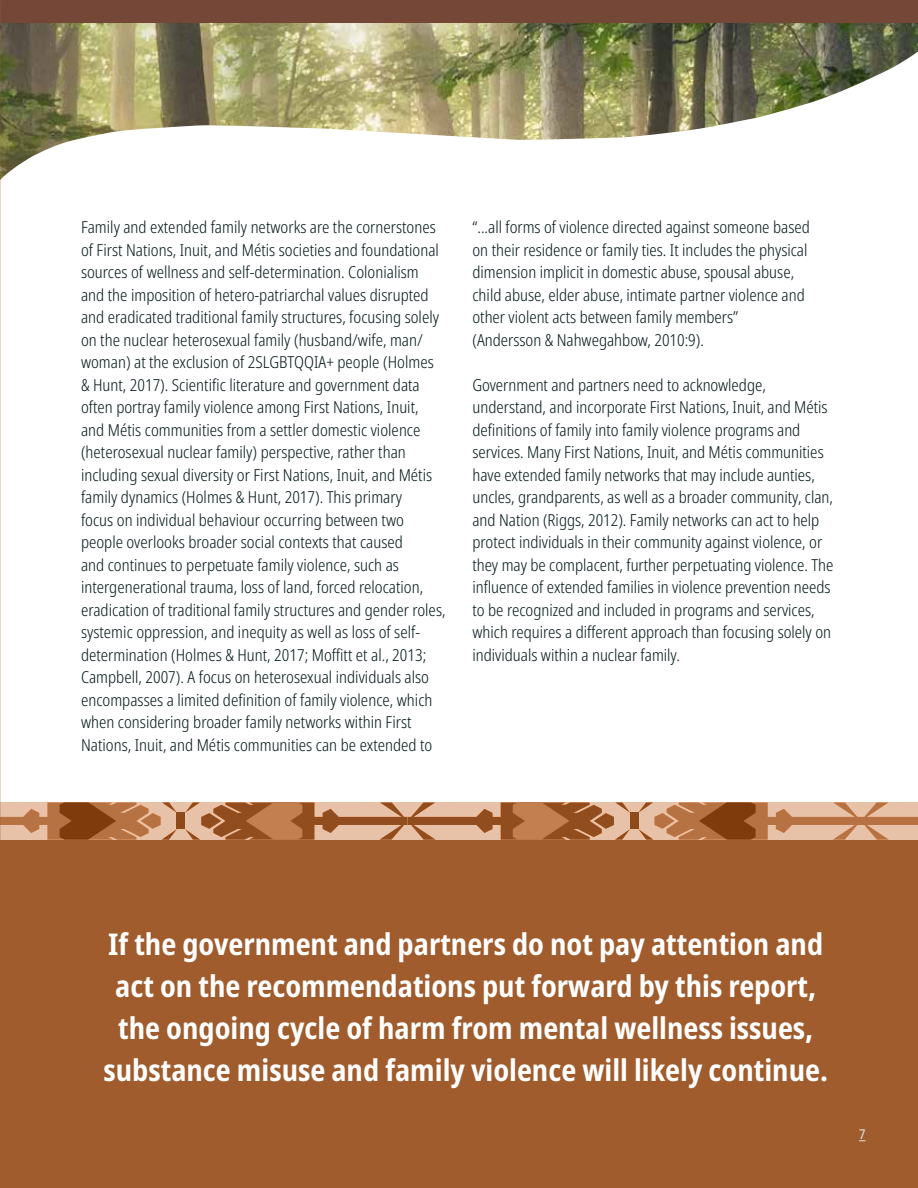
<style>
.page{position:relative;width:918px;height:1188px;background:#fff}
.page>*{position:absolute;margin:0;border:0;box-sizing:border-box;transform-origin:0 0}
.t1{font:700 condensed 30px/42px "Noto Sans";color:#fff;text-align:center}
.t2{font:300 condensed 16.5px/22.5px "Noto Sans";color:#081b1d}
.t3{font:condensed 13.5px "Noto Sans";color:#dbe8eb}
</style>
<div class="page">
<img style="left:0;top:23px;width:918px;height:157px">
<div style="left:0;top:802px;width:918px;height:386px;background:#a05c2c"></div>
<svg style="left:0;top:802px;width:177px;height:38px;background:#bb8158"></svg>
<div style="left:177px;top:813px;width:8px;height:16px;background:#8e4a1a"></div>
<div style="left:630px;top:813px;width:8px;height:16px;background:#8e4a1a"></div>
<svg style="left:638px;top:802px;width:280px;height:38px;background:#c58f69"></svg>
<svg style="left:185px;top:802px;width:445px;height:38px"></svg>
<div style="left:0;top:0;width:918px;height:23px;background:#754737"></div>
<p class="t2" style="left:81px;top:216px;width:366px">Family and extended family networks are the cornerstones of First Nations, Inuit, and Métis societies and foundational sources of wellness and self-determination. Colonialism and the imposition of hetero-patriarchal values disrupted and eradicated traditional family structures, focusing solely on the nuclear heterosexual family (husband/wife, man/ woman) at the exclusion of 2SLGBTQQIA+ people (Holmes &amp; Hunt, 2017). Scientific literature and government data often portray family violence among First Nations, Inuit, and Métis communities from a settler domestic violence (heterosexual nuclear family) perspective, rather than including sexual diversity or First Nations, Inuit, and Métis family dynamics (Holmes &amp; Hunt, 2017). This primary<br>focus on individual behaviour occurring between two people overlooks broader social contexts that caused<br>and continues to perpetuate family violence, such as intergenerational trauma, loss of land, forced relocation, eradication of traditional family structures and gender roles, systemic oppression, and inequity as well as loss of self&shy;determination (Holmes &amp; Hunt, 2017; Moffitt et al., 2013; Campbell, 2007). A focus on heterosexual individuals also encompasses a limited definition of family violence, which when considering broader family networks within First Nations, Inuit, and Métis communities can be extended to</p>
<p class="t2" style="left:472px;top:217px;width:339px">“...all forms of violence directed against someone based on their residence or family ties. It includes the physical dimension implicit in domestic abuse, spousal abuse, child abuse, elder abuse, intimate partner violence and other violent acts between family members” (Andersson &amp; Nahwegahbow, 2010:9).</p>
<p class="t2" style="left:472px;top:374px;width:362px">Government and partners need to acknowledge, understand, and incorporate First Nations, Inuit, and Métis definitions of family into family violence programs and services. Many First Nations, Inuit, and Métis communities have extended family networks that may include aunties, uncles, grandparents, as well as a broader community, clan, and Nation (Riggs, 2012). Family networks can act to help protect individuals in their community against violence, or they may be complacent, further perpetuating violence. The influence of extended families in violence prevention needs to be recognized and included in programs and services, which requires a different approach than focusing solely on individuals within a nuclear family.</p>
<h1 class="t1" style="left:103px;top:924px;width:726px">If the government and partners do not pay attention and act on the recommendations put forward by this report, the ongoing cycle of harm from mental wellness issues, substance misuse and family violence will likely continue.</h1>
<p class="t3" style="left:859px;top:1125px;width:8px">7</p>
</div>
